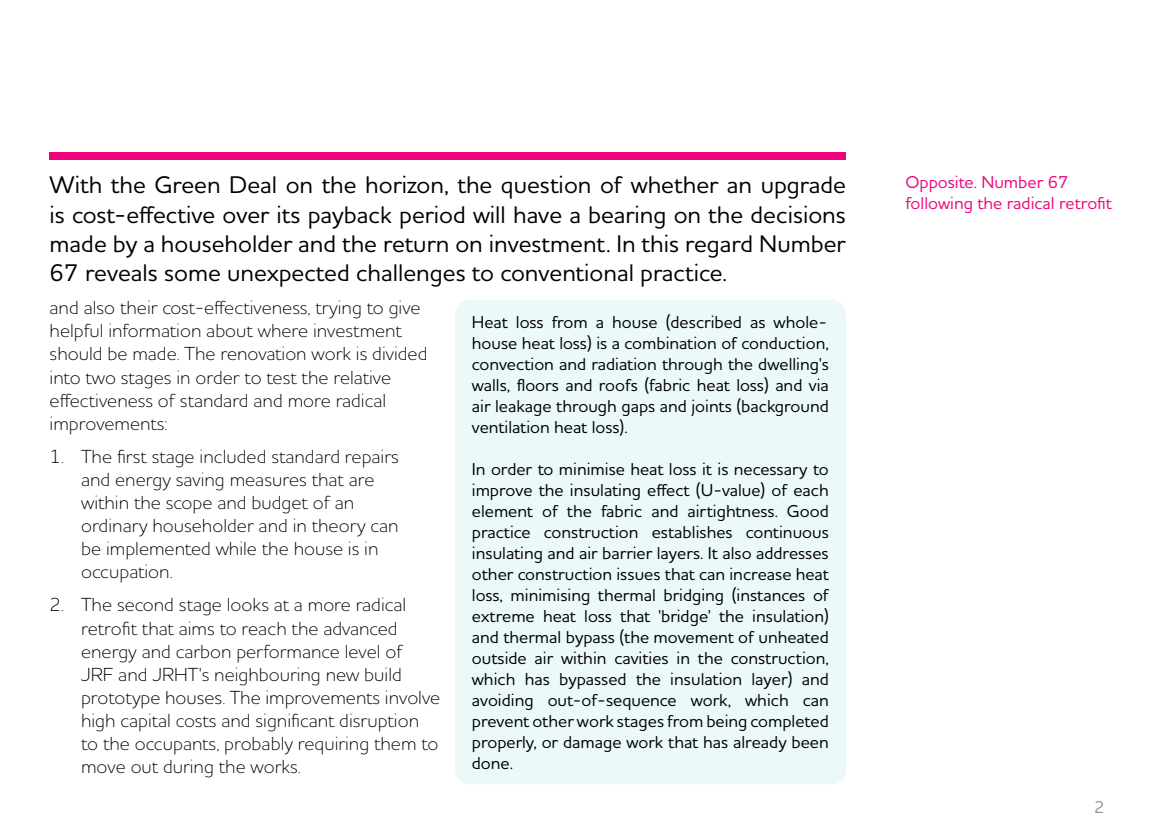
<style>
.page{position:relative;width:1166px;height:834px;background:#fff}
.page>*{position:absolute;margin:0;border:0;box-sizing:border-box;transform-origin:0 0}
.t1{font:500 24.5px/29.4px "Houschka Pro";color:#000;text-align:justify}
.t2{font:300 19.25px/23.1px "Houschka Pro";color:#000}
.t3{font:500 17.5px/21px "Houschka Pro";color:#000;text-align:justify}
.t4{font:500 17.5px/21px "Houschka Pro";color:#ed037c}
.t5{font:500 17.5px "Houschka Pro";color:#939598}
</style>
<div class="page">
<div style="left:455px;top:299px;width:391px;height:485px;background:#ebf9f8;border-radius:15px"></div>
<div style="left:50px;top:152px;width:796px;height:8px;background:#ed037c"></div>
<p class="t1" style="left:50px;top:169px;width:798px">With the Green Deal on the horizon, the question of whether an upgrade is cost-effective over its payback period will have a bearing on the decisions made by a householder and the return on investment. In this regard Number 67 reveals some unexpected challenges to conventional practice.</p>
<p class="t2" style="left:50px;top:295px;width:379px">and also their cost-effectiveness, trying to give helpful information about where investment should be made. The renovation work is divided into two stages in order to test the relative effectiveness of standard and more radical improvements:</p>
<p class="t2" style="left:81px;top:444px;width:319px;text-indent:-31px">1. The first stage included standard repairs and energy saving measures that are within the scope and budget of an ordinary householder and in theory can be implemented while the house is in occupation.</p>
<p class="t2" style="left:81px;top:592px;width:361px;text-indent:-31px">2. The second stage looks at a more radical retrofit that aims to reach the advanced energy and carbon performance level of<br>JRF and JRHT's neighbouring new build prototype houses. The improvements involve high capital costs and significant disruption to the occupants, probably requiring them to move out during the works.</p>
<p class="t3" style="left:472px;top:311px;width:358px">Heat loss from a house (described as whole&shy;house heat loss) is a combination of conduction, convection and radiation through the dwelling's walls, floors and roofs (fabric heat loss) and via air leakage through gaps and joints (background ventilation heat loss).</p>
<p class="t3" style="left:472px;top:458px;width:358px">In order to minimise heat loss it is necessary to improve the insulating effect (U-value) of each element of the fabric and airtightness. Good practice construction establishes continuous insulating and air barrier layers. It also addresses other construction issues that can increase heat loss, minimising thermal bridging (instances of extreme heat loss that 'bridge' the insulation) and thermal bypass (the movement of unheated outside air within cavities in the construction, which has bypassed the insulation layer) and avoiding out-of-sequence work, which can prevent other work stages from being completed properly, or damage work that has already been done.</p>
<p class="t4" style="left:905px;top:171px;width:208px">Opposite. Number 67 following the radical retrofit</p>
<p class="t5" style="left:1094px;top:795px;width:12px">2</p>
</div>
